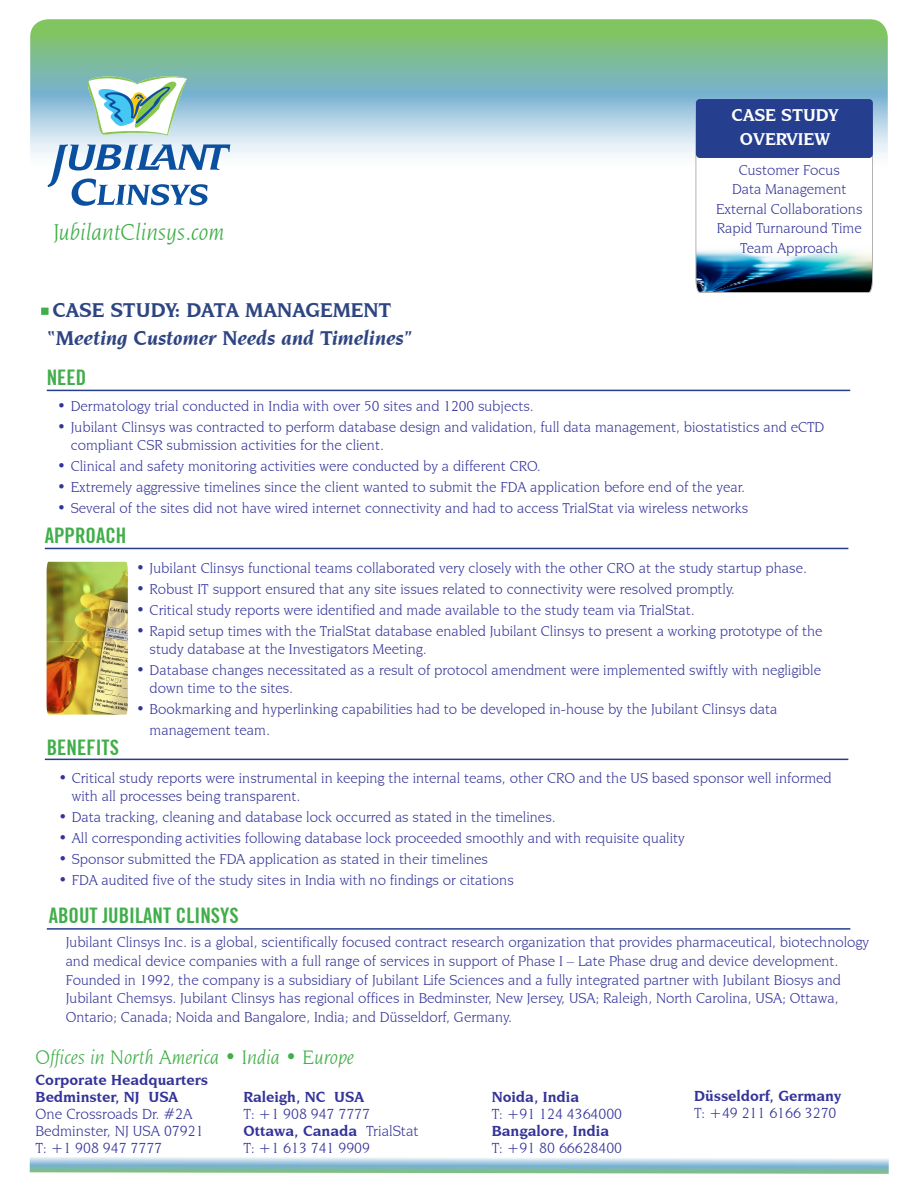
<style>
.page{position:relative;width:918px;height:1188px;background:#fff}
.page>*{position:absolute;margin:0;border:0;box-sizing:border-box;transform-origin:0 0}
.t1{font:italic 24px "Novarese IT Cby BT";color:#40ae49}
.t2{font:21px "Trade Gothic Bold Cond Twenty";color:#40ae49}
.t3{font:italic 700 21px "Novarese IT Cby BT";color:#2e4582}
.t4{font:700 21px "Novarese IT Cby BT";color:#2e4582}
.t5{font:italic 20.55px "Novarese IT Cby BT";color:#40ae49}
.t6{font:700 18px/24px "Novarese IT Cby BT";color:#fff;text-align:center}
.t7{font:15.3px/17.1px "Novarese IT Cby BT";color:#339}
.t8{font:700 15.3px/17.1px "Novarese IT Cby BT";color:#339}
.t9{font:15px/18px "Novarese IT Cby BT";color:#339}
.s1{font-weight:400}
.s2{font-weight:700}
</style>
<div class="page">
<svg style="left:30px;top:19px;width:858px;height:136px;background:#93c6b0"></svg>
<svg style="left:695px;top:99px;width:178px;height:194px"></svg>
<svg style="left:30px;top:1157px;width:859px;height:17px;background:#a2cbcc"></svg>
<svg style="left:86px;top:73px;width:101px;height:63px"></svg>
<svg style="left:48px;top:144px;width:182px;height:62px"></svg>
<div style="left:41px;top:308px;width:8px;height:7px;background:#40ae49"></div>
<hr style="left:47px;top:390px;width:803px;height:1px;background:#253f8e">
<hr style="left:45px;top:548px;width:803px;height:1px;background:#253f8e">
<hr style="left:45px;top:759px;width:803px;height:1px;background:#253f8e">
<div style="left:696px;top:99px;width:177px;height:59px;background:#253f8e;border-radius:4px"></div>
<img style="left:47px;top:562px;width:81px;height:153px">
<hr style="left:47px;top:928px;width:803px;height:2px;background:#253f8e">
<p class="t1" style="left:54px;top:218px;width:172px">JubilantClinsys.com</p>
<p class="t4" style="left:52px;top:297px;width:341px">CASE STUDY: DATA MANAGEMENT</p>
<p class="t3" style="left:47px;top:325px;width:368px">“Meeting Customer Needs and Timelines”</p>
<p class="t2" style="left:47px;top:365px;width:41px">NEED</p>
<p class="t6" style="left:732px;top:103px;width:108px">CASE STUDY<br>OVERVIEW</p>
<p class="t9" style="left:739px;top:161px;width:103px">Customer Focus</p>
<p class="t9" style="left:732px;top:180px;width:116px">Data Management</p>
<p class="t9" style="left:716px;top:200px;width:148px">External Collaborations</p>
<p class="t9" style="left:717px;top:219px;width:147px">Rapid Turnaround Time</p>
<p class="t9" style="left:740px;top:239px;width:99px">Team Approach</p>
<p class="t9" style="left:57px;top:397px;width:478px">• Dermatology trial conducted in India with over 50 sites and 1200 subjects.</p>
<p class="t9" style="left:71px;top:418px;width:755px;text-indent:-14px">• Jubilant Clinsys was contracted to perform database design and validation, full data management, biostatistics and eCTD compliant CSR submission activities for the client.</p>
<p class="t9" style="left:57px;top:457px;width:485px">• Clinical and safety monitoring activities were conducted by a different CRO.</p>
<p class="t9" style="left:57px;top:478px;width:689px">• Extremely aggressive timelines since the client wanted to submit the FDA application before end of the year.</p>
<p class="t9" style="left:57px;top:499px;width:692px">• Several of the sites did not have wired internet connectivity and had to access TrialStat via wireless networks</p>
<p class="t2" style="left:45px;top:523px;width:83px">APPROACH</p>
<p class="t9" style="left:136px;top:559px;width:672px">• Jubilant Clinsys functional teams collaborated very closely with the other CRO at the study startup phase.</p>
<p class="t9" style="left:136px;top:580px;width:600px">• Robust IT support ensured that any site issues related to connectivity were resolved promptly.</p>
<p class="t9" style="left:136px;top:601px;width:560px">• Critical study reports were identified and made available to the study team via TrialStat.</p>
<p class="t9" style="left:150px;top:622px;width:675px;text-indent:-14px">• Rapid setup times with the TrialStat database enabled Jubilant Clinsys to present a working prototype of the study database at the Investigators Meeting.</p>
<p class="t9" style="left:150px;top:661px;width:673px;text-indent:-14px">• Database changes necessitated as a result of protocol amendment were implemented swiftly with negligible down time to the sites.</p>
<p class="t9" style="left:150px;top:698px;width:629px;line-height:21px;text-indent:-14px">• Bookmarking and hyperlinking capabilities had to be developed in-house by the Jubilant Clinsys data management team.</p>
<p class="t9" style="left:72px;top:769px;width:761px;text-indent:-14px">• Critical study reports were instrumental in keeping the internal teams, other CRO and the US based sponsor well informed with all processes being transparent.</p>
<p class="t9" style="left:58px;top:808px;width:499px">• Data tracking, cleaning and database lock occurred as stated in the timelines.</p>
<p class="t9" style="left:58px;top:829px;width:628px">• All corresponding activities following database lock proceeded smoothly and with requisite quality</p>
<p class="t9" style="left:58px;top:850px;width:431px">• Sponsor submitted the FDA application as stated in their timelines</p>
<p class="t9" style="left:58px;top:871px;width:457px">• FDA audited five of the study sites in India with no findings or citations</p>
<p class="t2" style="left:47px;top:734px;width:74px">BENEFITS</p>
<p class="t2" style="left:49px;top:902px;width:192px">ABOUT JUBILANT CLINSYS</p>
<p class="t9" style="left:66px;top:933px;width:805px;line-height:18.8px">Jubilant Clinsys Inc. is a global, scientifically focused contract research organization that provides pharmaceutical, biotechnology and medical device companies with a full range of services in support of Phase I – Late Phase drug and device development.<br>Founded in 1992, the company is a subsidiary of Jubilant Life Sciences and a fully integrated partner with Jubilant Biosys and Jubilant Chemsys. Jubilant Clinsys has regional offices in Bedminster, New Jersey, USA; Raleigh, North Carolina, USA; Ottawa, Ontario; Canada; Noida and Bangalore, India; and Düsseldorf, Germany.</p>
<p class="t5" style="left:36px;top:1045px;width:320px">Offices in North America • India • Europe</p>
<p class="t8" style="left:36px;top:1071px;width:174px">Corporate Headquarters<br>Bedminster, NJ USA</p>
<p class="t7" style="left:36px;top:1105px;width:158px">One Crossroads Dr. #2A</p>
<p class="t7" style="left:36px;top:1122px;width:169px">Bedminster, NJ USA 07921</p>
<p class="t7" style="left:36px;top:1139px;width:128px">T: +1 908 947 7777</p>
<p class="t8" style="left:244px;top:1088px;width:122px">Raleigh, NC USA</p>
<p class="t7" style="left:244px;top:1105px;width:128px">T: +1 908 947 7777</p>
<p class="t8" style="left:244px;top:1122px;width:177px">Ottawa, Canada <span class="s1">TrialStat</span></p>
<p class="t7" style="left:244px;top:1139px;width:128px">T: +1 613 741 9909</p>
<p class="t8" style="left:492px;top:1088px;width:89px">Noida, India</p>
<p class="t7" style="left:492px;top:1105px;width:132px">T: +91 124 4364000<br><span class="s2">Bangalore, India</span></p>
<p class="t7" style="left:492px;top:1139px;width:132px">T: +91 80 66628400</p>
<p class="t8" style="left:694px;top:1087px;width:149px">Düsseldorf, Germany<br><span class="s1">T: +49 211 6166 3270</span></p>
</div>
